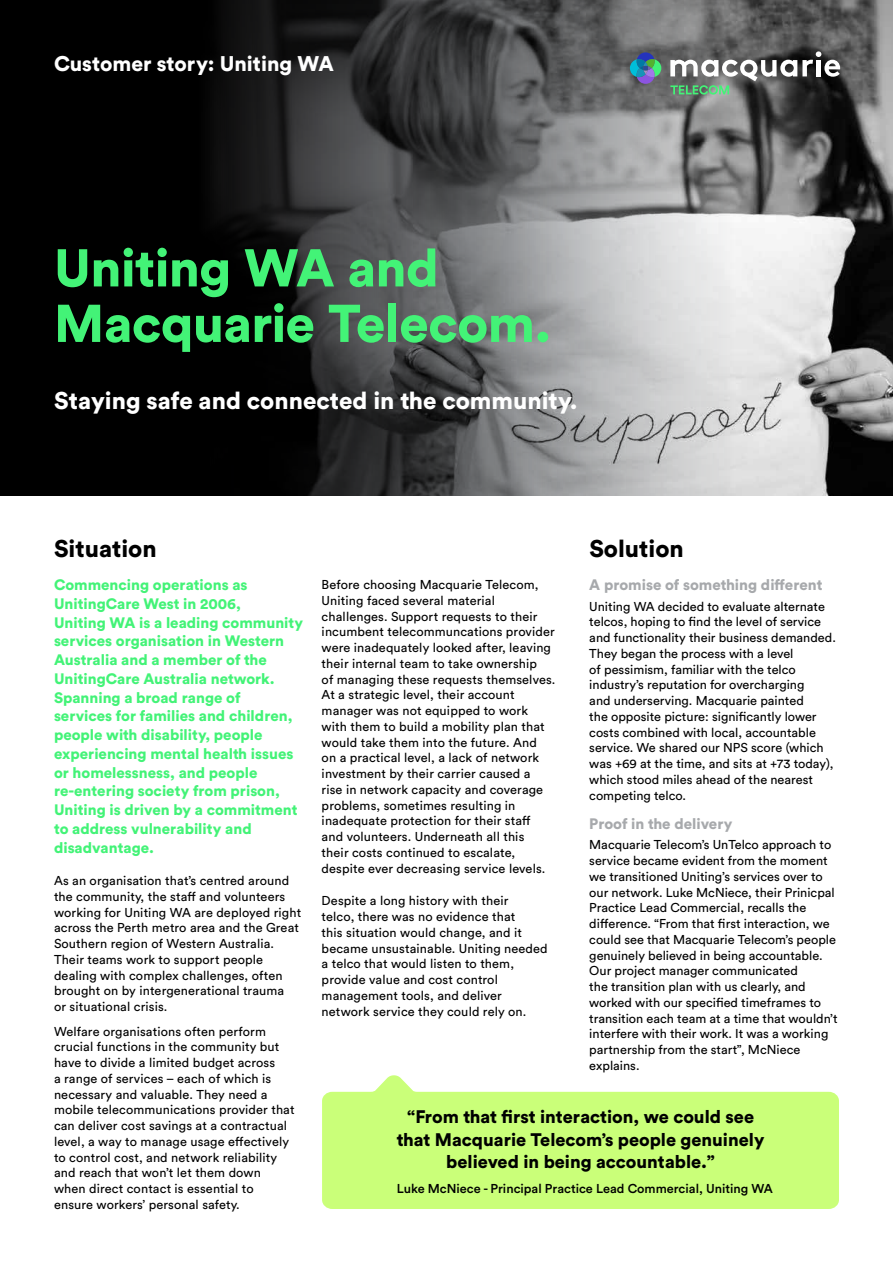
<style>
.page{position:relative;width:893px;height:1263px;background:#fff}
.page>*{position:absolute;margin:0;border:0;box-sizing:border-box;transform-origin:0 0}
.t1{font:900 52.5px/55.5px "Circular Std";letter-spacing:-.01em;color:#43f377}
.t2{font:900 24px "Circular Std";color:#fff}
.t3{font:900 24px "Circular Std";color:#000}
.t4{font:900 21px "Circular Std";color:#fff}
.t5{font:900 18px/22.5px "Circular Std";color:#000;text-align:center}
.t6{font:900 15px/18.8px "Circular Std";color:#43f377}
.t7{font:900 15px "Circular Std";color:#a7a9ac}
.t8{font:12.75px/15.8px "Circular Std";letter-spacing:.005em;color:#000}
.t9{font:500 12.75px "Circular Std";color:#000}
</style>
<div class="page">
<svg style="left:0;top:0;width:893px;height:495px;background:#4f5050"></svg>
<svg style="left:630px;top:52px;width:31px;height:32px"></svg>
<svg style="left:670px;top:51px;width:170px;height:44px"></svg>
<svg style="left:322px;top:1075px;width:517px;height:134px;background:#d0ff89"></svg>
<h3 class="t4" style="left:54px;top:50px;width:281px">Customer story: Uniting WA</h3>
<h1 class="t1" style="left:54px;top:239px;width:499px">Uniting WA and<br>Macquarie Telecom.</h1>
<h2 class="t2" style="left:54px;top:384px;width:525px">Staying safe and connected in the community.</h2>
<h2 class="t3" style="left:54px;top:533px;width:104px">Situation</h2>
<p class="t6" style="left:54px;top:575px;width:251px">Commencing operations as<br>UnitingCare West in 2006,<br>Uniting WA is a leading community services organisation in Western<br>Australia and a member of the<br>UnitingCare Australia network.<br>Spanning a broad range of<br>services for families and children, people with disability, people experiencing mental health issues or homelessness, and people re-entering society from prison,<br>Uniting is driven by a commitment to address vulnerability and disadvantage.</p>
<p class="t8" style="left:54px;top:873px;width:249px">As an organisation that’s centred around the community, the staff and volunteers working for Uniting WA are deployed right across the Perth metro area and the Great Southern region of Western Australia.<br>Their teams work to support people dealing with complex challenges, often brought on by intergenerational trauma<br>or situational crisis.</p>
<p class="t8" style="left:54px;top:1023px;width:242px">Welfare organisations often perform crucial functions in the community but have to divide a limited budget across<br>a range of services – each of which is necessary and valuable. They need a mobile telecommunications provider that can deliver cost savings at a contractual level, a way to manage usage effectively to control cost, and network reliability and reach that won’t let them down when direct contact is essential to ensure workers’ personal safety.</p>
<p class="t8" style="left:322px;top:577px;width:235px">Before choosing Macquarie Telecom, Uniting faced several material challenges. Support requests to their incumbent telecommuncations provider were inadequately looked after, leaving their internal team to take ownership<br>of managing these requests themselves.<br>At a strategic level, their account manager was not equipped to work with them to build a mobility plan that would take them into the future. And<br>on a practical level, a lack of network investment by their carrier caused a<br>rise in network capacity and coverage problems, sometimes resulting in inadequate protection for their staff<br>and volunteers. Underneath all this<br>their costs continued to escalate, despite ever decreasing service levels.</p>
<p class="t8" style="left:322px;top:893px;width:228px">Despite a long history with their<br>telco, there was no evidence that<br>this situation would change, and it became unsustainable. Uniting needed a telco that would listen to them, provide value and cost control management tools, and deliver network service they could rely on.</p>
<h2 class="t3" style="left:589px;top:533px;width:96px">Solution</h2>
<p class="t7" style="left:589px;top:574px;width:235px">A promise of something different</p>
<p class="t8" style="left:589px;top:598px;width:248px">Uniting WA decided to evaluate alternate telcos, hoping to find the level of service and functionality their business demanded.<br>They began the process with a level<br>of pessimism, familiar with the telco industry’s reputation for overcharging<br>and underserving. Macquarie painted<br>the opposite picture: significantly lower costs combined with local, accountable service. We shared our NPS score (which was +69 at the time, and sits at +73 today), which stood miles ahead of the nearest competing telco.</p>
<p class="t7" style="left:589px;top:814px;width:145px">Proof in the delivery</p>
<p class="t8" style="left:589px;top:837px;width:250px">Macquarie Telecom’s UnTelco approach to service became evident from the moment we transitioned Uniting’s services over to our network. Luke McNiece, their Prinicpal Practice Lead Commercial, recalls the difference. “From that first interaction, we could see that Macquarie Telecom’s people genuinely believed in being accountable.<br>Our project manager communicated<br>the transition plan with us clearly, and worked with our specified timeframes to transition each team at a time that wouldn’t interfere with their work. It was a working partnership from the start”, McNiece explains.</p>
<h3 class="t5" style="left:397px;top:1105px;width:369px">“From that first interaction, we could see that Macquarie Telecom’s people genuinely believed in being accountable.”</h3>
<p class="t9" style="left:397px;top:1181px;width:378px">Luke McNiece - Principal Practice Lead Commercial, Uniting WA</p>
</div>
